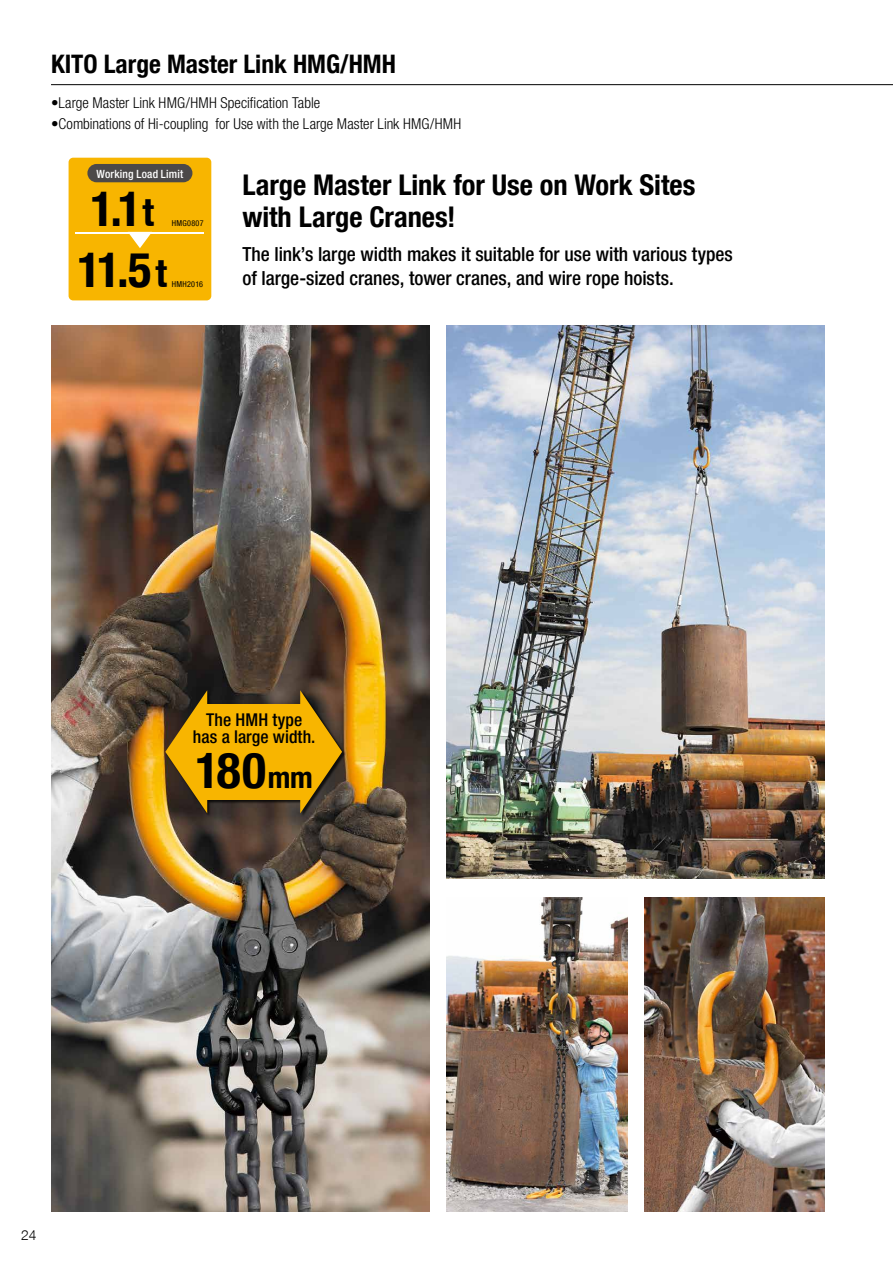
<style>
.page{position:relative;width:893px;height:1263px;background:#fff}
.page>*{position:absolute;margin:0;border:0;box-sizing:border-box;transform-origin:0 0}
.t1{font:700 condensed 49.8px "Helvetica Neue LT Com";color:#000}
.t2{font:700 condensed 48.75px "Helvetica Neue LT Com";color:#000}
.t3{font:700 condensed 28.5px/32.1px "Helvetica Neue LT Com";color:#000}
.t4{font:700 condensed 25.5px "Helvetica Neue LT Com";color:#000}
.t5{font:500 condensed 19.5px/24px "Helvetica Neue LT Com";letter-spacing:-.005em;color:#000}
.t6{font:500 condensed 17.7px/17.7px "Helvetica Neue LT Com";letter-spacing:.005em;color:#000;text-align:center}
.t7{font:300 condensed 15px "Helvetica Neue LT Com";color:#000}
.t8{font:300 13.8px "Helvetica Neue LT Com";color:#000}
.t9{font:500 condensed 11.4px "Helvetica Neue LT Com";letter-spacing:.02em;color:#fff}
.t10{font:condensed 8.1px "Helvetica Neue LT Com";letter-spacing:.035em;color:#000}
.s1{font-size:39px}
.s2{font-size:29.85px}
</style>
<div class="page">
<img style="left:51px;top:326px;width:378px;height:886px">
<img style="left:446px;top:326px;width:379px;height:552px">
<img style="left:446px;top:897px;width:181px;height:315px">
<img style="left:644px;top:897px;width:181px;height:315px">
<hr style="left:51px;top:84px;width:842px;height:1px;background:#000">
<div style="left:166px;top:691px;width:180px;height:126px;background:#000;opacity:.75"></div>
<svg style="left:165px;top:690px;width:42px;height:123px;background:#906b11"></svg>
<svg style="left:300px;top:690px;width:42px;height:123px;background:#997319"></svg>
<div style="left:205px;top:704px;width:98px;height:96px;background:#f8b500"></div>
<div style="left:69px;top:158px;width:142px;height:142px;background:#f8b500;border-radius:5px"></div>
<div style="left:87px;top:164px;width:105px;height:18px;background:#4c4948;border-radius:9px"></div>
<svg style="left:128px;top:233px;width:24px;height:15px"></svg>
<hr style="left:75px;top:232px;width:129px;height:1px;background:#fff">
<h3 class="t4" style="left:51px;top:49px;width:346px">KITO Large Master Link HMG/HMH</h3>
<p class="t7" style="left:51px;top:94px;width:271px">•Large Master Link HMG/HMH Specification Table</p>
<p class="t7" style="left:51px;top:115px;width:412px">•Combinations of Hi-coupling for Use with the Large Master Link HMG/HMH</p>
<p class="t9" style="left:97px;top:167px;width:88px">Working Load Limit</p>
<h2 class="t2" style="left:91px;top:179px;width:65px">1.1<span class="s1">t</span></h2>
<p class="t10" style="left:172px;top:218px;width:33px">HMG0807</p>
<h2 class="t2" style="left:78px;top:241px;width:91px">11.5<span class="s1">t</span></h2>
<p class="t10" style="left:172px;top:280px;width:33px">HMH2016</p>
<h3 class="t3" style="left:242px;top:169px;width:455px">Large Master Link for Use on Work Sites with Large Cranes!</h3>
<p class="t5" style="left:242px;top:242px;width:492px">The link’s large width makes it suitable for use with various types of large-sized cranes, tower cranes, and wire rope hoists.</p>
<p class="t6" style="left:193px;top:710px;width:124px">The HMH type has a large width.</p>
<h1 class="t1" style="left:195px;top:740px;width:119px">180<span class="s2">mm</span></h1>
<p class="t8" style="left:21px;top:1226px;width:17px">24</p>
</div>
